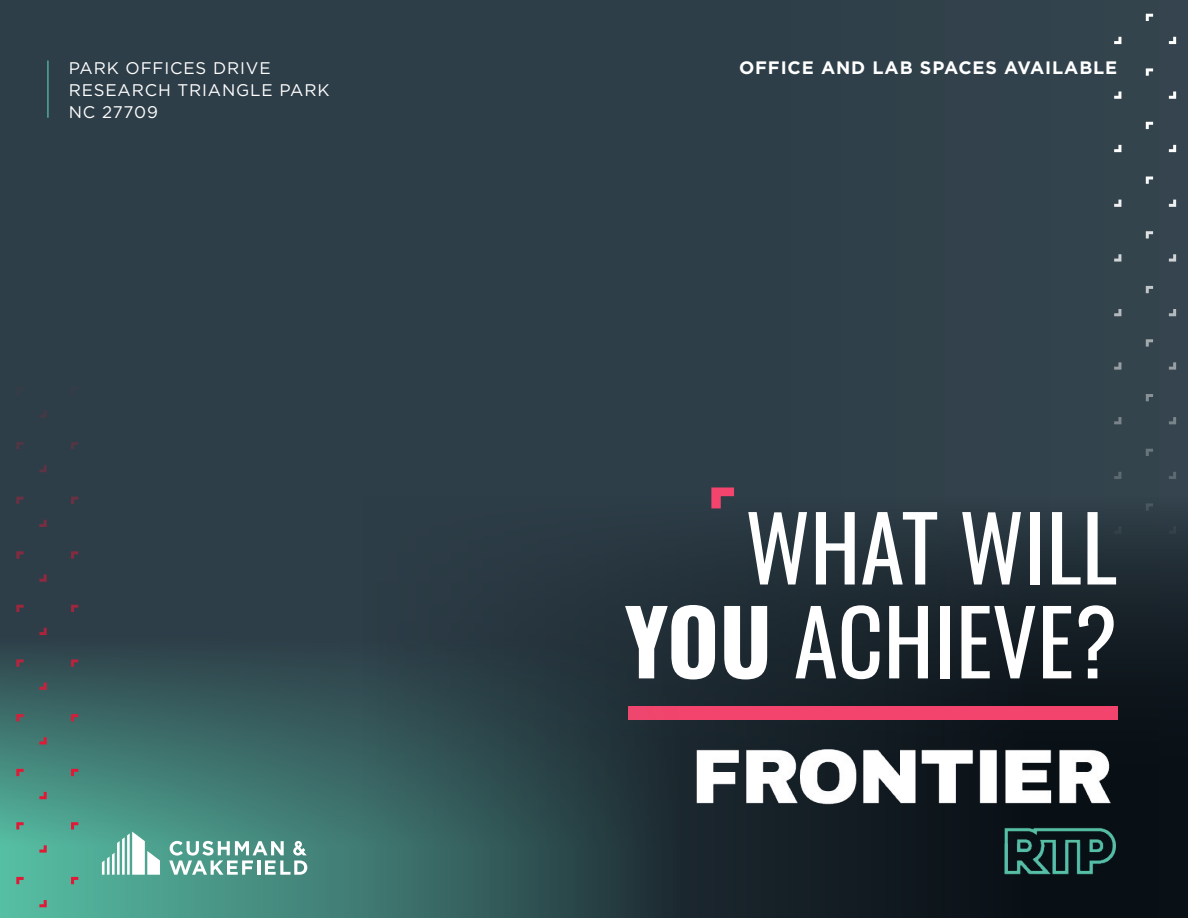
<style>
.page{position:relative;width:1188px;height:918px;background:#2e3e48}
.page>*{position:absolute;margin:0;border:0;box-sizing:border-box;transform-origin:0 0}
.t1{font:89.4px/93.9px "Oswald";color:#fff;text-align:right}
.t2{font:700 18px "Gotham";letter-spacing:.05em;color:#fff}
.t3{font:16.8px/21.9px "Gotham";letter-spacing:.05em;color:#fff}
.s1{font-weight:700}
</style>
<div class="page">
<svg style="left:528px;top:508px;width:660px;height:410px"></svg>
<img style="left:690px;top:747px;width:427px;height:131px">
<div style="left:628px;top:706px;width:489px;height:14px;background:#f2446d"></div>
<hr style="left:47px;top:61px;width:2px;height:57px;background:#57c1a5">
<svg style="left:0;top:638px;width:679px;height:280px"></svg>
<svg style="left:0;top:822px;width:78px;height:96px;background:#57b19a"></svg>
<svg style="left:0;top:605px;width:78px;height:194px"></svg>
<svg style="left:16px;top:410px;width:62px;height:172px"></svg>
<svg style="left:102px;top:832px;width:58px;height:43px;background:#9ecec3"></svg>
<svg style="left:169px;top:841px;width:138px;height:34px;background:#8ab9b0"></svg>
<svg style="left:1114px;top:13px;width:63px;height:86px"></svg>
<svg style="left:1114px;top:122px;width:63px;height:194px"></svg>
<svg style="left:1114px;top:339px;width:74px;height:195px"></svg>
<svg style="left:711px;top:487px;width:23px;height:21px"></svg>
<p class="t3" style="left:69px;top:57px;width:203px">PARK OFFICES DRIVE</p>
<p class="t2" style="left:739px;top:56px;width:380px">OFFICE AND LAB SPACES AVAILABLE</p>
<p class="t3" style="left:69px;top:79px;width:262px">RESEARCH TRIANGLE PARK<br>NC 27709</p>
<h1 class="t1" style="left:624px;top:492px;width:494px">WHAT WILL<br><span class="s1">YOU</span> ACHIEVE?</h1>
</div>
